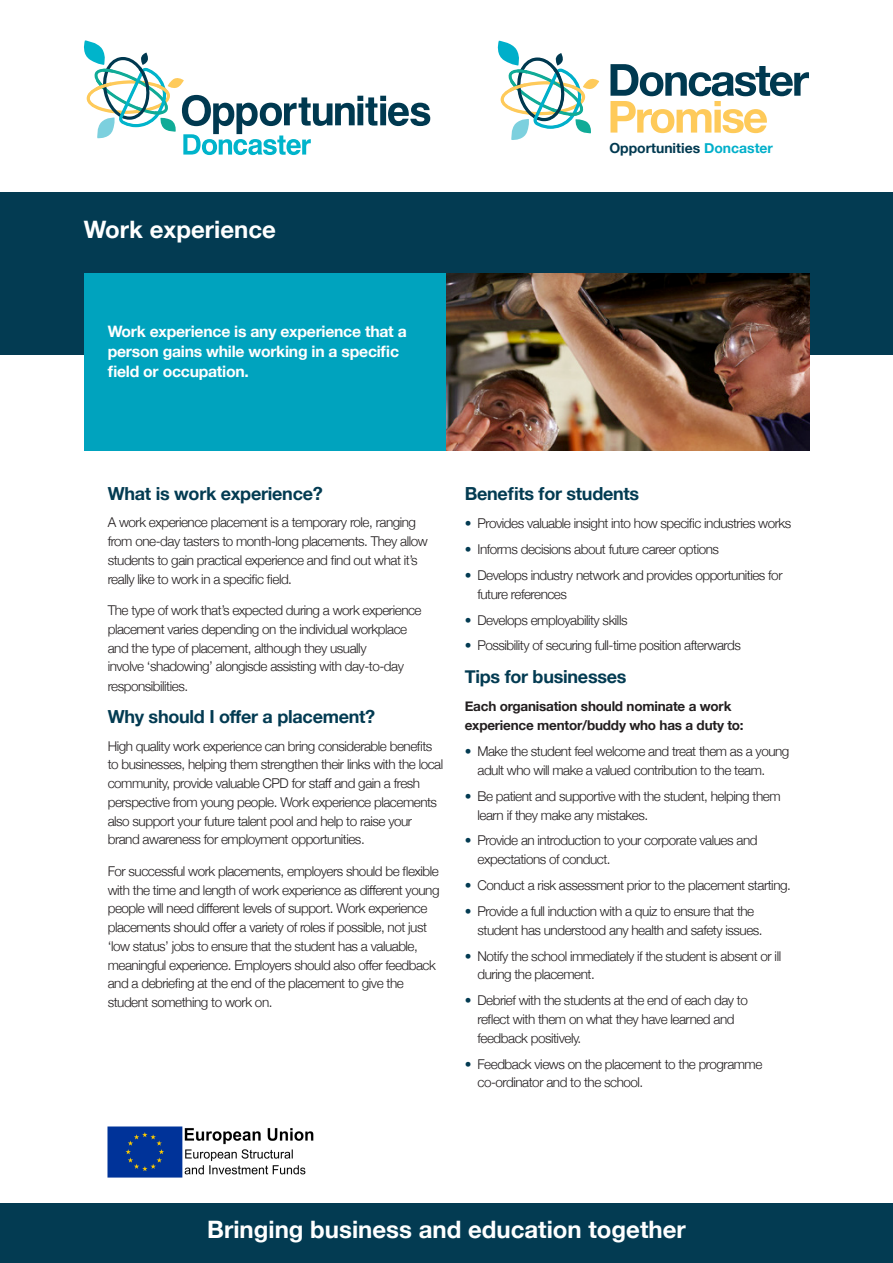
<style>
.page{position:relative;width:893px;height:1263px;background:#fff}
.page>*{position:absolute;margin:0;border:0;box-sizing:border-box;transform-origin:0 0}
.t1{font:700 24px "Helvetica Neue";color:#fff}
.t2{font:700 18px "Helvetica Neue";letter-spacing:-.015em;color:#033b52}
.t3{font:700 15.75px/20.2px "Helvetica Neue";letter-spacing:-.015em;color:#fff}
.t4{font:700 13.95px "Helvetica Neue";color:#003950}
.t5{font:300 13.5px/18.8px "Helvetica Neue";letter-spacing:-.035em;color:#231f20}
.t6{font:700 13.5px/19.5px "Helvetica Neue";letter-spacing:-.015em;color:#231f20}
.s1{color:#00afca}
.s2{color:#033b52}
</style>
<div class="page">
<div style="left:0;top:192px;width:893px;height:162px;background:#033b52"></div>
<div style="left:0;top:1203px;width:893px;height:60px;background:#033b52"></div>
<div style="left:84px;top:273px;width:362px;height:178px;background:#00a3be"></div>
<img style="left:446px;top:273px;width:363px;height:178px">
<svg style="left:497px;top:41px;width:102px;height:99px"></svg>
<svg style="left:610px;top:64px;width:199px;height:69px"></svg>
<svg style="left:84px;top:40px;width:346px;height:115px"></svg>
<img style="left:108px;top:1126px;width:206px;height:51px">
<p class="t1" style="left:84px;top:211px;width:193px">Work experience</p>
<p class="t3" style="left:108px;top:322px;width:301px">Work experience is any experience that a person gains while working in a specific field or occupation.</p>
<p class="t4" style="left:609px;top:137px;width:165px">Opportunities <span class="s1">Doncaster</span></p>
<p class="t2" style="left:108px;top:480px;width:217px">What is work experience?</p>
<p class="t5" style="left:108px;top:512px;width:322px">A work experience placement is a temporary role, ranging from one-day tasters to month-long placements. They allow students to gain practical experience and find out what it’s really like to work in a specific field.</p>
<p class="t5" style="left:108px;top:600px;width:315px">The type of work that’s expected during a work experience placement varies depending on the individual workplace and the type of placement, although they usually<br>involve ‘shadowing’ alongisde assisting with day-to-day responsibilities.</p>
<p class="t2" style="left:108px;top:703px;width:269px">Why should I offer a placement?</p>
<p class="t5" style="left:108px;top:735px;width:337px">High quality work experience can bring considerable benefits to businesses, helping them strengthen their links with the local community, provide valuable CPD for staff and gain a fresh perspective from young people. Work experience placements also support your future talent pool and help to raise your brand awareness for employment opportunities.</p>
<p class="t5" style="left:108px;top:861px;width:333px">For successful work placements, employers should be flexible with the time and length of work experience as different young people will need different levels of support. Work experience placements should offer a variety of roles if possible, not just ‘low status’ jobs to ensure that the student has a valuable, meaningful experience. Employers should also offer feedback and a debriefing at the end of the placement to give the student something to work on.</p>
<p class="t2" style="left:465px;top:480px;width:176px">Benefits for students</p>
<p class="t5" style="left:465px;top:513px;width:328px"><span class="s2">•</span> Provides valuable insight into how specific industries works</p>
<p class="t5" style="left:465px;top:539px;width:256px"><span class="s2">•</span> Informs decisions about future career options</p>
<p class="t5" style="left:477px;top:565px;width:307px;text-indent:-13px"><span class="s2">•</span> Develops industry network and provides opportunities for future references</p>
<p class="t5" style="left:465px;top:609px;width:164px"><span class="s2">•</span> Develops employability skills</p>
<p class="t5" style="left:465px;top:635px;width:278px"><span class="s2">•</span> Possibility of securing full-time position afterwards</p>
<p class="t2" style="left:465px;top:662px;width:163px">Tips for businesses</p>
<p class="t6" style="left:465px;top:696px;width:280px">Each organisation should nominate a work experience mentor/buddy who has a duty to:</p>
<p class="t5" style="left:477px;top:741px;width:313px;text-indent:-13px"><span class="s2">•</span> Make the student feel welcome and treat them as a young adult who will make a valued contribution to the team.</p>
<p class="t5" style="left:477px;top:786px;width:305px;text-indent:-13px"><span class="s2">•</span> Be patient and supportive with the student, helping them learn if they make any mistakes.</p>
<p class="t5" style="left:477px;top:830px;width:282px;text-indent:-13px"><span class="s2">•</span> Provide an introduction to your corporate values and expectations of conduct.</p>
<p class="t5" style="left:465px;top:875px;width:328px"><span class="s2">•</span> Conduct a risk assessment prior to the placement starting.</p>
<p class="t5" style="left:477px;top:901px;width:287px;text-indent:-13px"><span class="s2">•</span> Provide a full induction with a quiz to ensure that the student has understood any health and safety issues.</p>
<p class="t5" style="left:477px;top:945px;width:305px;text-indent:-13px"><span class="s2">•</span> Notify the school immediately if the student is absent or ill during the placement.</p>
<p class="t5" style="left:477px;top:990px;width:272px;text-indent:-13px"><span class="s2">•</span> Debrief with the students at the end of each day to reflect with them on what they have learned and feedback positively.</p>
<p class="t5" style="left:477px;top:1053px;width:286px;text-indent:-13px"><span class="s2">•</span> Feedback views on the placement to the programme co-ordinator and to the school.</p>
<p class="t1" style="left:207px;top:1211px;width:480px">Bringing business and education together</p>
</div>
